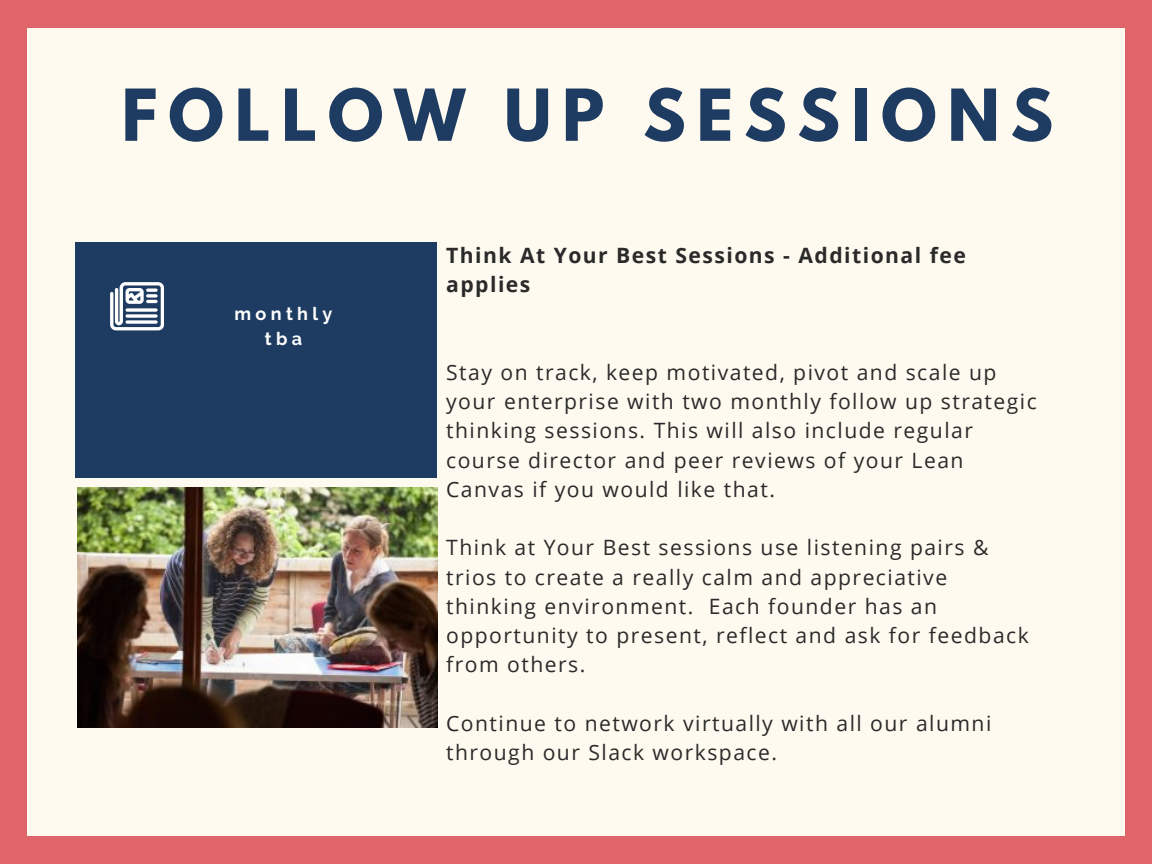
<style>
.page{position:relative;width:1152px;height:864px;background:#e0656a}
.page>*{position:absolute;margin:0;border:0;box-sizing:border-box;transform-origin:0 0}
.t1{font:700 63.45px "League Spartan";letter-spacing:.17em;color:#1e3c61}
.t2{font:21.15px/29.2px "Open Sans";letter-spacing:.07em;color:#2a2a2a}
.t3{font:700 21.15px/29.2px "Open Sans";letter-spacing:.07em;color:#2a2a2a}
.t4{font:700 18px "Raleway";letter-spacing:.24em;color:#fff}
</style>
<div class="page">
<div style="left:27px;top:28px;width:1098px;height:808px;background:#fffaf0"></div>
<div style="left:75px;top:242px;width:362px;height:236px;background:#1e3c61"></div>
<svg style="left:111px;top:282px;width:53px;height:48px"></svg>
<img style="left:77px;top:488px;width:360px;height:239px">
<p class="t1" style="left:122px;top:84px;width:933px">FOLLOW UP SESSIONS</p>
<p class="t4" style="left:235px;top:303px;width:99px">monthly</p>
<p class="t4" style="left:265px;top:328px;width:39px">tba</p>
<p class="t3" style="left:446px;top:240px;width:521px">Think At Your Best Sessions - Additional fee applies</p>
<p class="t2" style="left:446px;top:357px;width:592px">Stay on track, keep motivated, pivot and scale up your enterprise with two monthly follow up strategic thinking sessions. This will also include regular course director and peer reviews of your Lean Canvas if you would like that.</p>
<p class="t2" style="left:446px;top:533px;width:584px">Think at Your Best sessions use listening pairs &amp; trios to create a really calm and appreciative thinking environment. Each founder has an opportunity to present, reflect and ask for feedback from others.</p>
<p class="t2" style="left:446px;top:708px;width:547px">Continue to network virtually with all our alumni through our Slack workspace.</p>
</div>
